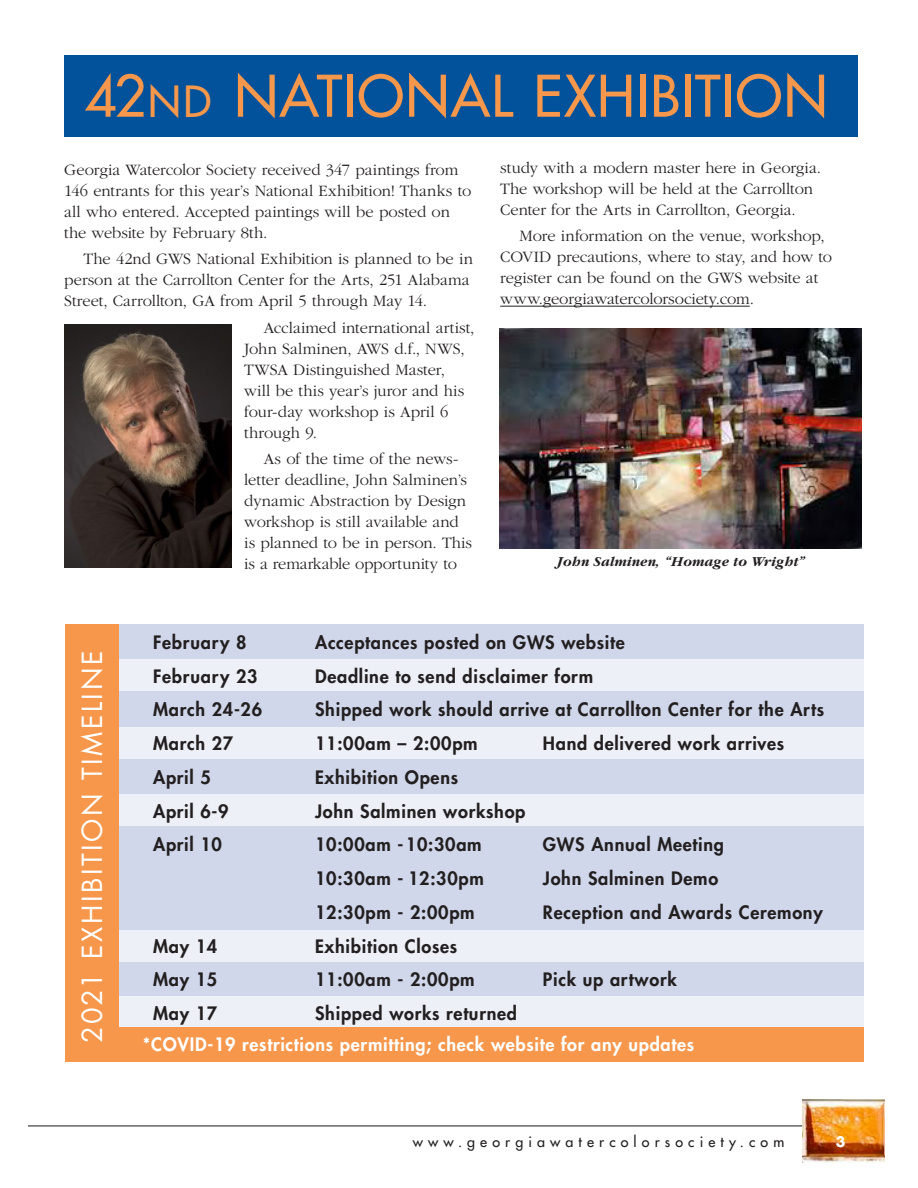
<style>
.page{position:relative;width:918px;height:1188px;background:#fff}
.page>*{position:absolute;margin:0;border:0;box-sizing:border-box;transform-origin:0 0}
.t1{font:55.8px "Futura";letter-spacing:.025em;color:#f7974c}
.t2{font:27px "Futura";letter-spacing:.095em;color:#fff}
.t3{font:800 18px "Futura";letter-spacing:.04em;color:#231f20}
.t4{font:800 18px "Futura";letter-spacing:.04em;color:#fff}
.t5{font:300 16.5px/21px "Garamond";letter-spacing:-.005em;color:#231f20}
.t6{font:14.25px "Futura";letter-spacing:.36em;color:#231f20}
.t7{font:italic 700 14.25px "Garamond";letter-spacing:.01em;color:#231f20}
.t8{font:700 14.25px "Futura";color:#fff}
.s1{font-size:41.85px}
</style>
<div class="page">
<div style="left:70px;top:624px;width:794px;height:436px;background:#d0d7ea"></div>
<div style="left:119px;top:996px;width:745px;height:32px;background:#edf0f7"></div>
<div style="left:64px;top:55px;width:794px;height:82px;background:#01529a"></div>
<hr style="left:28px;top:1125px;width:789px;height:1px;background:#231f20">
<img style="left:802px;top:1100px;width:82px;height:63px">
<div style="left:87px;top:660px;width:777px;height:31px;background:#edf0f7"></div>
<hr style="left:500px;top:306px;width:250px;height:1px;background:#231f20">
<img style="left:65px;top:325px;width:167px;height:242px">
<div style="left:65px;top:624px;width:54px;height:438px;background:#f7974c"></div>
<div style="left:119px;top:728px;width:745px;height:31px;background:#edf0f7"></div>
<div style="left:119px;top:794px;width:745px;height:31px;background:#edf0f7"></div>
<div style="left:119px;top:931px;width:745px;height:31px;background:#edf0f7"></div>
<div style="left:119px;top:1028px;width:745px;height:34px;background:#f7974c"></div>
<img style="left:500px;top:328px;width:361px;height:221px">
<p class="t1" style="left:84px;top:60px;width:745px">42<span class="s1">ND</span> NATIONAL EXHIBITION</p>
<p class="t5" style="left:64px;top:159px;width:409px">Georgia Watercolor Society received 347 paintings from 146 entrants for this year’s National Exhibition! Thanks to all who entered. Accepted paintings will be posted on the website by February 8th.</p>
<p class="t5" style="left:64px;top:249px;width:410px;text-indent:19px">The 42nd GWS National Exhibition is planned to be in person at the Carrollton Center for the Arts, 251 Alabama<br>Street, Carrollton, GA from April 5 through May 14.</p>
<p class="t5" style="left:244px;top:317px;width:232px;text-indent:19px">Acclaimed international artist,<br>John Salminen, AWS d.f., NWS,<br>TWSA Distinguished Master, will be this year’s juror and his four-day workshop is April 6 through 9.</p>
<p class="t5" style="left:244px;top:448px;width:229px;text-indent:19px">As of the time of the news&shy;letter deadline, John Salminen’s dynamic Abstraction by Design workshop is still available and is planned to be in person. This is a remarkable opportunity to</p>
<p class="t5" style="left:500px;top:157px;width:322px">study with a modern master here in Georgia.<br>The workshop will be held at the Carrollton<br>Center for the Arts in Carrollton, Georgia.</p>
<p class="t5" style="left:500px;top:226px;width:333px;text-indent:19px">More information on the venue, workshop, COVID precautions, where to stay, and how to register can be found on the GWS website at www.georgiawatercolorsociety.com.</p>
<p class="t7" style="left:558px;top:554px;width:249px">John Salminen, “Homage to Wright”</p>
<p class="t2" style="left:74px;top:1043px;width:393px;rotate:-90deg">2021 EXHIBITION TIMELINE</p>
<p class="t3" style="left:153px;top:630px;width:95px">February 8</p>
<p class="t3" style="left:315px;top:630px;width:311px">Acceptances posted on GWS website</p>
<p class="t3" style="left:153px;top:664px;width:106px">February 23</p>
<p class="t3" style="left:315px;top:664px;width:280px">Deadline to send disclaimer form</p>
<p class="t3" style="left:153px;top:698px;width:111px">March 24-26</p>
<p class="t3" style="left:315px;top:698px;width:511px">Shipped work should arrive at Carrollton Center for the Arts</p>
<p class="t3" style="left:153px;top:732px;width:82px">March 27</p>
<p class="t3" style="left:315px;top:732px;width:164px">11:00am – 2:00pm</p>
<p class="t3" style="left:543px;top:732px;width:243px">Hand delivered work arrives</p>
<p class="t3" style="left:153px;top:765px;width:59px">April 5</p>
<p class="t3" style="left:315px;top:765px;width:145px">Exhibition Opens</p>
<p class="t3" style="left:153px;top:799px;width:77px">April 6-9</p>
<p class="t3" style="left:315px;top:799px;width:212px">John Salminen workshop</p>
<p class="t3" style="left:153px;top:833px;width:70px">April 10</p>
<p class="t3" style="left:315px;top:833px;width:168px">10:00am -10:30am</p>
<p class="t3" style="left:543px;top:833px;width:183px">GWS Annual Meeting</p>
<p class="t3" style="left:315px;top:867px;width:170px">10:30am - 12:30pm</p>
<p class="t3" style="left:543px;top:867px;width:177px">John Salminen Demo</p>
<p class="t3" style="left:315px;top:900px;width:161px">12:30pm - 2:00pm</p>
<p class="t3" style="left:543px;top:900px;width:281px">Reception and Awards Ceremony</p>
<p class="t3" style="left:153px;top:934px;width:66px">May 14</p>
<p class="t3" style="left:315px;top:934px;width:144px">Exhibition Closes</p>
<p class="t3" style="left:153px;top:968px;width:66px">May 15</p>
<p class="t3" style="left:315px;top:968px;width:161px">11:00am - 2:00pm</p>
<p class="t3" style="left:543px;top:968px;width:135px">Pick up artwork</p>
<p class="t3" style="left:153px;top:1002px;width:66px">May 17</p>
<p class="t3" style="left:315px;top:1002px;width:204px">Shipped works returned</p>
<p class="t4" style="left:143px;top:1032px;width:553px">*COVID-19 restrictions permitting; check website for any updates</p>
<p class="t6" style="left:413px;top:1132px;width:373px">www.georgiawatercolorsociety.com</p>
<p class="t8" style="left:836px;top:1131px;width:11px">3</p>
</div>
